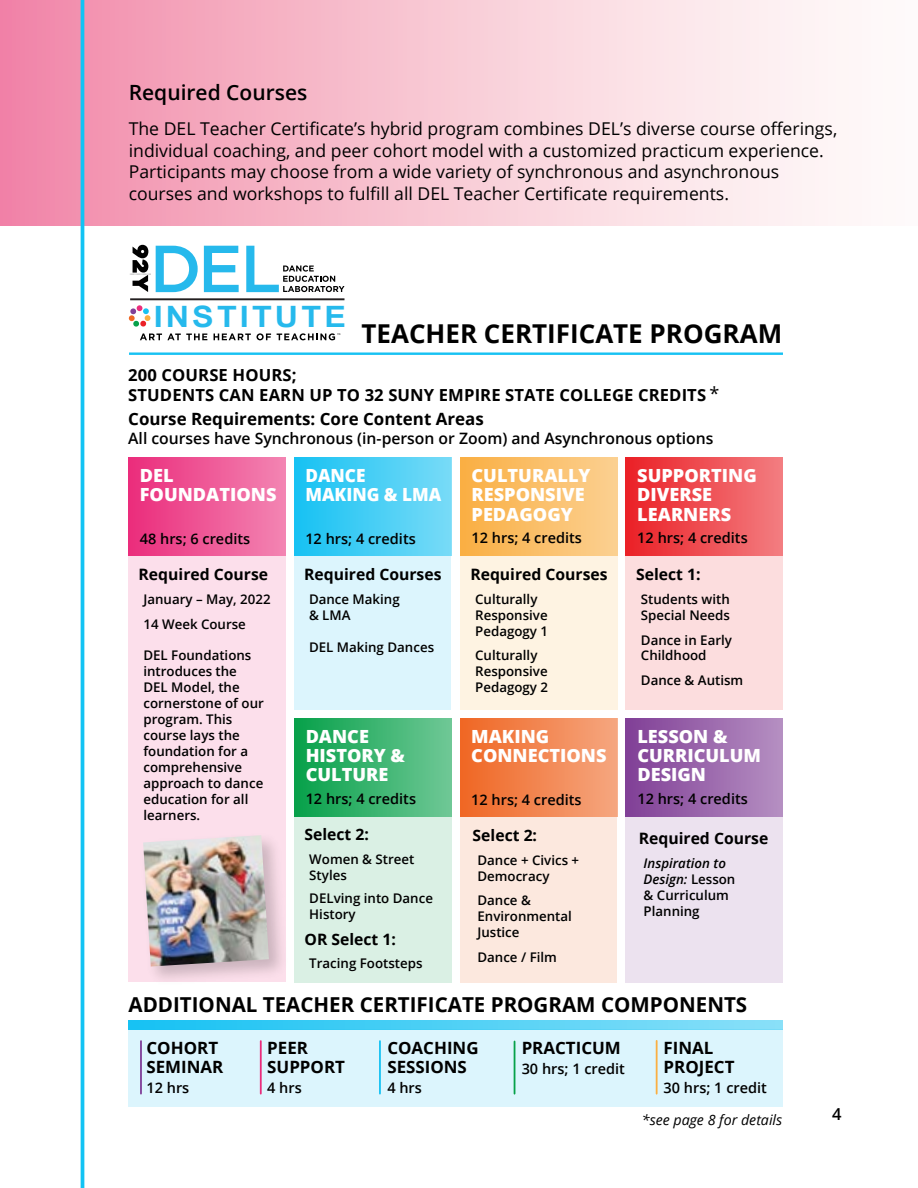
<style>
.page{position:relative;width:918px;height:1188px;background:#fff}
.page>*{position:absolute;margin:0;border:0;box-sizing:border-box;transform-origin:0 0}
.t1{font:700 29.4px "Arial";letter-spacing:.095em;color:#26b9ec;scale:1.1 1}
.t2{font:700 25.95px "Open Sans";color:#000}
.t3{font:600 21px "Open Sans";color:#000}
.t4{font:700 20.55px "Open Sans";color:#000}
.t5{font:800 18.15px/19.4px "Open Sans";color:#fff}
.t6{font:800 18.15px/19.4px "Open Sans";color:#fff;scale:.95 1}
.t7{font:17.7px/21.6px "Open Sans";color:#000}
.t8{font:700 16.95px/19.4px "Open Sans";color:#000}
.t9{font:700 16.65px/20px "Open Sans";letter-spacing:.005em;color:#000}
.t10{font:600 16.5px "Open Sans";color:#000}
.t11{font:700 15.75px "Open Sans";color:#000}
.t12{font:600 15.75px "Open Sans";color:#000}
.t13{font:600 14.55px "Open Sans";color:#000}
.t14{font:italic 14.25px "Open Sans";color:#000}
.t15{font:600 13.35px/15.9px "Open Sans";color:#000}
.s1{font-weight:400;font-size:18px}
.s2{font-style:italic}
</style>
<div class="page">
<svg style="left:129px;top:1020px;width:654px;height:10px;background:#4fd0f5"></svg>
<div style="left:128px;top:1030px;width:655px;height:77px;background:#dcf5fd"></div>
<div style="left:128px;top:457px;width:158px;height:525px;background:#fcdfeb"></div>
<div style="left:128px;top:457px;width:157px;height:98px;background:linear-gradient(to right,#eb2c7b,#f384b2)"></div>
<svg style="left:204px;top:246px;width:35px;height:46px"></svg>
<svg style="left:246px;top:246px;width:99px;height:46px"></svg>
<svg style="left:130px;top:245px;width:68px;height:47px"></svg>
<hr style="left:130px;top:298px;width:214px;height:2px;background:#231f20">
<svg style="left:140px;top:333px;width:67px;height:7px"></svg>
<svg style="left:214px;top:333px;width:57px;height:7px"></svg>
<svg style="left:277px;top:333px;width:63px;height:7px"></svg>
<svg style="left:129px;top:305px;width:20px;height:22px"></svg>
<div style="left:294px;top:457px;width:157px;height:252px;background:#dcf5fd"></div>
<div style="left:294px;top:457px;width:157px;height:98px;background:linear-gradient(to right,#16c1f3,#78dbf7)"></div>
<div style="left:460px;top:457px;width:157px;height:252px;background:#fef3e2"></div>
<div style="left:460px;top:457px;width:157px;height:98px;background:linear-gradient(to right,#faae42,#fbd091)"></div>
<div style="left:626px;top:457px;width:157px;height:252px;background:#fcddde"></div>
<div style="left:626px;top:457px;width:157px;height:98px;background:linear-gradient(to right,#eb2026,#f37e81)"></div>
<div style="left:294px;top:718px;width:158px;height:264px;background:#daf0e4"></div>
<div style="left:294px;top:718px;width:157px;height:98px;background:linear-gradient(to right,#06a049,#6fc896)"></div>
<div style="left:460px;top:718px;width:157px;height:264px;background:#fce8de"></div>
<div style="left:460px;top:718px;width:157px;height:98px;background:linear-gradient(to right,#f06623,#f5a67f)"></div>
<div style="left:626px;top:718px;width:157px;height:264px;background:#ece2ef"></div>
<div style="left:626px;top:718px;width:157px;height:98px;background:linear-gradient(to right,#803f96,#b590c2)"></div>
<hr style="left:140px;top:1041px;width:2px;height:53px;background:#7f3f98">
<hr style="left:260px;top:1041px;width:2px;height:53px;background:#eb2d7c">
<hr style="left:379px;top:1041px;width:2px;height:53px;background:#17c2f3">
<hr style="left:514px;top:1042px;width:1px;height:52px;background:#07a14a">
<hr style="left:656px;top:1041px;width:2px;height:53px;background:#faaf43">
<img style="left:143px;top:835px;width:126px;height:132px">
<hr style="left:129px;top:352px;width:654px;height:3px;background:#17c2f3">
<div style="left:0;top:0;width:918px;height:226px;background:linear-gradient(to right,#f08baa,#fff)"></div>
<hr style="left:81px;top:0;width:3px;height:1188px;background:#12c3f4">
<h3 class="t3" style="left:129px;top:78px;width:180px">Required Courses</h3>
<p class="t7" style="left:129px;top:117px;width:710px">The DEL Teacher Certificate’s hybrid program combines DEL’s diverse course offerings, individual coaching, and peer cohort model with a customized practicum experience.<br>Participants may choose from a wide variety of synchronous and asynchronous courses and workshops to fulfill all DEL Teacher Certificate requirements.</p>
<h1 class="t1" style="left:154px;top:298px;width:176px">INSTITUTE</h1>
<h2 class="t2" style="left:361px;top:315px;width:422px">TEACHER CERTIFICATE PROGRAM</h2>
<p class="t9" style="left:128px;top:364px;width:593px">200 COURSE HOURS;<br>STUDENTS CAN EARN UP TO 32 SUNY EMPIRE STATE COLLEGE CREDITS <span class="s1">*</span></p>
<p class="t8" style="left:128px;top:408px;width:357px">Course Requirements: Core Content Areas</p>
<p class="t12" style="left:128px;top:427px;width:587px">All courses have Synchronous (in-person or Zoom) and Asynchronous options</p>
<h3 class="t5" style="left:140px;top:465px;width:138px">DEL<br>FOUNDATIONS</h3>
<p class="t13" style="left:140px;top:529px;width:112px">48 hrs; 6 credits</p>
<p class="t11" style="left:139px;top:563px;width:131px">Required Course</p>
<p class="t15" style="left:143px;top:587px;width:129px;line-height:24.5px">January – May, 2022<br>14 Week Course</p>
<p class="t15" style="left:143px;top:647px;width:122px">DEL Foundations introduces the<br>DEL Model, the cornerstone of our program. This course lays the foundation for a comprehensive approach to dance education for all learners.</p>
<h3 class="t6" style="left:305px;top:465px;width:145px">DANCE<br>MAKING &amp; LMA</h3>
<p class="t13" style="left:305px;top:529px;width:112px">12 hrs; 4 credits</p>
<p class="t11" style="left:304px;top:563px;width:139px">Required Courses</p>
<p class="t15" style="left:309px;top:591px;width:92px">Dance Making &amp; LMA</p>
<p class="t15" style="left:309px;top:639px;width:127px">DEL Making Dances</p>
<h3 class="t5" style="left:306px;top:726px;width:101px">DANCE<br>HISTORY &amp;<br>CULTURE</h3>
<p class="t13" style="left:306px;top:788px;width:112px">12 hrs; 4 credits</p>
<p class="t11" style="left:304px;top:824px;width:66px">Select 2:</p>
<p class="t15" style="left:309px;top:851px;width:107px">Women &amp; Street<br>Styles</p>
<p class="t15" style="left:309px;top:890px;width:125px">DELving into Dance<br>History</p>
<p class="t11" style="left:304px;top:928px;width:93px">OR Select 1:</p>
<p class="t15" style="left:309px;top:955px;width:115px">Tracing Footsteps</p>
<h3 class="t5" style="left:472px;top:465px;width:121px">CULTURALLY<br>RESPONSIVE<br>PEDAGOGY</h3>
<p class="t13" style="left:472px;top:528px;width:112px">12 hrs; 4 credits</p>
<p class="t11" style="left:470px;top:563px;width:139px">Required Courses</p>
<p class="t15" style="left:475px;top:591px;width:74px">Culturally<br>Responsive<br>Pedagogy 1</p>
<p class="t15" style="left:475px;top:647px;width:74px">Culturally<br>Responsive<br>Pedagogy 2</p>
<h3 class="t5" style="left:471px;top:726px;width:137px">MAKING<br>CONNECTIONS</h3>
<p class="t13" style="left:471px;top:789px;width:112px">12 hrs; 4 credits</p>
<p class="t11" style="left:473px;top:824px;width:66px">Select 2:</p>
<p class="t15" style="left:477px;top:852px;width:103px">Dance + Civics +<br>Democracy</p>
<p class="t15" style="left:477px;top:892px;width:96px">Dance &amp;<br>Environmental<br>Justice</p>
<p class="t15" style="left:477px;top:949px;width:81px">Dance / Film</p>
<h3 class="t5" style="left:637px;top:465px;width:121px">SUPPORTING<br>DIVERSE<br>LEARNERS</h3>
<p class="t13" style="left:637px;top:528px;width:112px">12 hrs; 4 credits</p>
<p class="t11" style="left:636px;top:563px;width:66px">Select 1:</p>
<p class="t15" style="left:641px;top:591px;width:90px">Students with<br>Special Needs</p>
<p class="t15" style="left:641px;top:631px;width:92px">Dance in Early<br>Childhood</p>
<p class="t15" style="left:641px;top:672px;width:104px">Dance &amp; Autism</p>
<h3 class="t5" style="left:637px;top:726px;width:125px">LESSON &amp;<br>CURRICULUM<br>DESIGN</h3>
<p class="t13" style="left:637px;top:788px;width:112px">12 hrs; 4 credits</p>
<p class="t11" style="left:639px;top:827px;width:131px">Required Course</p>
<p class="t15" style="left:644px;top:855px;width:93px"><span class="s2">Inspiration to<br>Design:</span> Lesson &amp; Curriculum<br>Planning</p>
<h3 class="t4" style="left:129px;top:990px;width:620px">ADDITIONAL TEACHER CERTIFICATE PROGRAM COMPONENTS</h3>
<p class="t8" style="left:146px;top:1038px;width:79px">COHORT<br>SEMINAR</p>
<p class="t13" style="left:146px;top:1078px;width:44px">12 hrs</p>
<p class="t8" style="left:267px;top:1038px;width:79px">PEER<br>SUPPORT</p>
<p class="t13" style="left:267px;top:1078px;width:36px">4 hrs</p>
<p class="t8" style="left:387px;top:1038px;width:93px">COACHING<br>SESSIONS</p>
<p class="t13" style="left:387px;top:1078px;width:36px">4 hrs</p>
<p class="t8" style="left:522px;top:1038px;width:101px">PRACTICUM</p>
<p class="t13" style="left:522px;top:1059px;width:105px">30 hrs; 1 credit</p>
<p class="t8" style="left:664px;top:1038px;width:72px">FINAL<br>PROJECT</p>
<p class="t13" style="left:664px;top:1078px;width:105px">30 hrs; 1 credit</p>
<p class="t14" style="left:642px;top:1110px;width:142px">*see page 8 for details</p>
<p class="t10" style="left:832px;top:1103px;width:11px">4</p>
</div>
